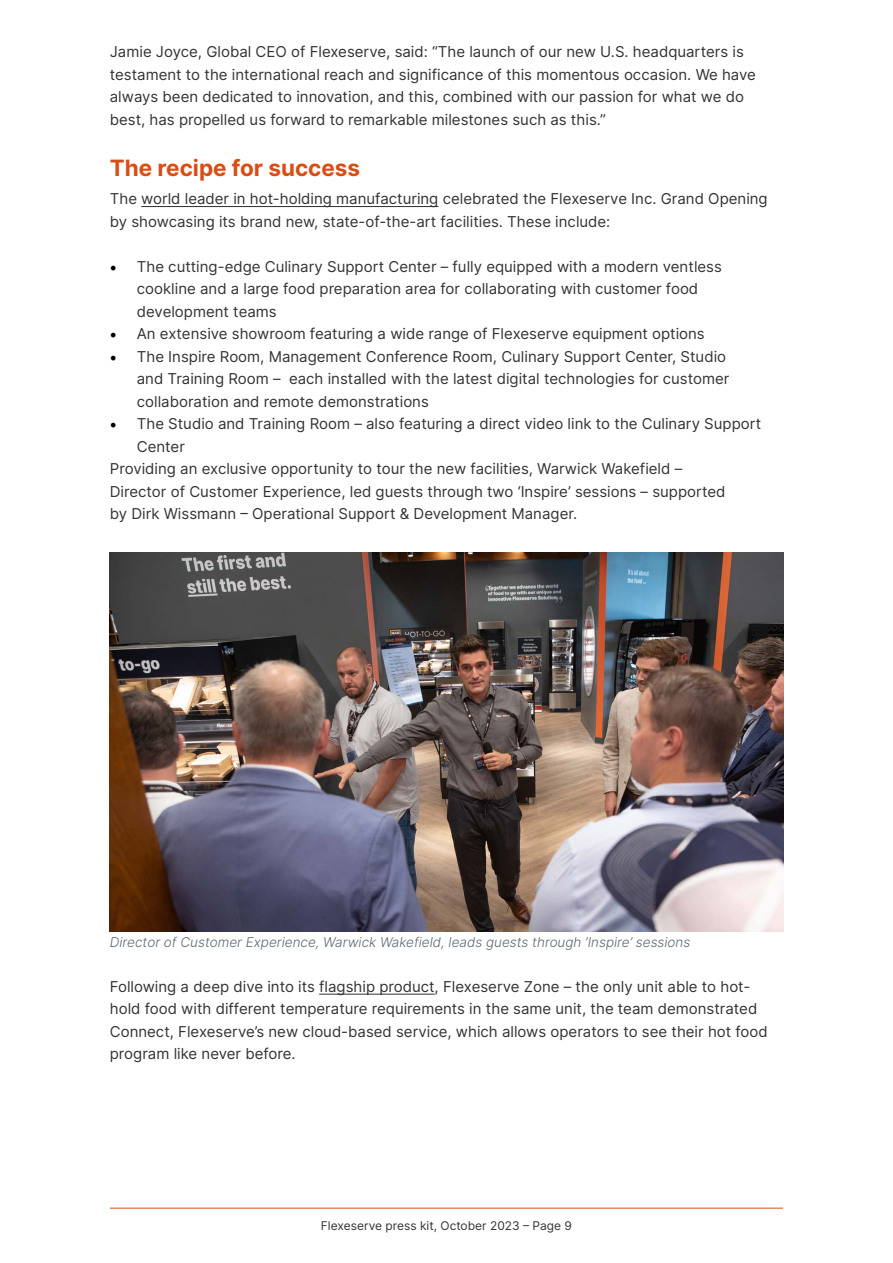
<style>
.page{position:relative;width:893px;height:1263px;background:#fff}
.page>*{position:absolute;margin:0;border:0;box-sizing:border-box;transform-origin:0 0}
.t1{font:700 22.5px "Inter";color:#d94d14}
.t2{font:15px/22.5px "Inter";color:#333}
.t3{font:italic 300 13.5px "Inter";color:#5b6771}
.t4{font:12px "Inter";color:#333}
.s1{font-family:"Minion Pro";font-size:18px;color:#000}
</style>
<div class="page">
<hr style="left:110px;top:1208px;width:673px;height:1px;background:#d94d15">
<hr style="left:141px;top:206px;width:297px;height:1px;background:#333">
<hr style="left:319px;top:994px;width:116px;height:1px;background:#333">
<img style="left:110px;top:553px;width:673px;height:378px">
<p class="t2" style="left:110px;top:40px;width:647px">Jamie Joyce, Global CEO of Flexeserve, said: “The launch of our new U.S. headquarters is testament to the international reach and significance of this momentous occasion. We have always been dedicated to innovation, and this, combined with our passion for what we do best, has propelled us forward to remarkable milestones such as this.”</p>
<h1 class="t1" style="left:110px;top:151px;width:252px">The recipe for success</h1>
<p class="t2" style="left:110px;top:187px;width:659px">The world leader in hot-holding manufacturing celebrated the Flexeserve Inc. Grand Opening by showcasing its brand new, state-of-the-art facilities. These include:</p>
<p class="t2" style="left:137px;top:255px;width:587px;text-indent:-27px"><span class="s1">•</span> The cutting-edge Culinary Support Center – fully equipped with a modern ventless cookline and a large food preparation area for collaborating with customer food development teams</p>
<p class="t2" style="left:110px;top:322px;width:596px"><span class="s1">•</span> An extensive showroom featuring a wide range of Flexeserve equipment options</p>
<p class="t2" style="left:137px;top:345px;width:594px;text-indent:-27px"><span class="s1">•</span> The Inspire Room, Management Conference Room, Culinary Support Center, Studio and Training Room – each installed with the latest digital technologies for customer collaboration and remote demonstrations</p>
<p class="t2" style="left:110px;top:412px;width:653px"><span class="s1">•</span> The Studio and Training Room – also featuring a direct video link to the Culinary Support</p>
<p class="t2" style="left:137px;top:435px;width:50px">Center</p>
<p class="t2" style="left:110px;top:457px;width:574px">Providing an exclusive opportunity to tour the new facilities, Warwick Wakefield –</p>
<p class="t2" style="left:110px;top:480px;width:617px">Director of Customer Experience, led guests through two ‘Inspire’ sessions – supported</p>
<p class="t2" style="left:110px;top:502px;width:469px">by Dirk Wissmann – Operational Support &amp; Development Manager.</p>
<p class="t3" style="left:110px;top:932px;width:582px">Director of Customer Experience, Warwick Wakefield, leads guests through ‘Inspire’ sessions</p>
<p class="t2" style="left:110px;top:975px;width:659px">Following a deep dive into its flagship product, Flexeserve Zone – the only unit able to hot&shy;hold food with different temperature requirements in the same unit, the team demonstrated Connect, Flexeserve’s new cloud-based service, which allows operators to see their hot food program like never before.</p>
<p class="t4" style="left:321px;top:1216px;width:253px">Flexeserve press kit, October 2023 – Page 9</p>
</div>
